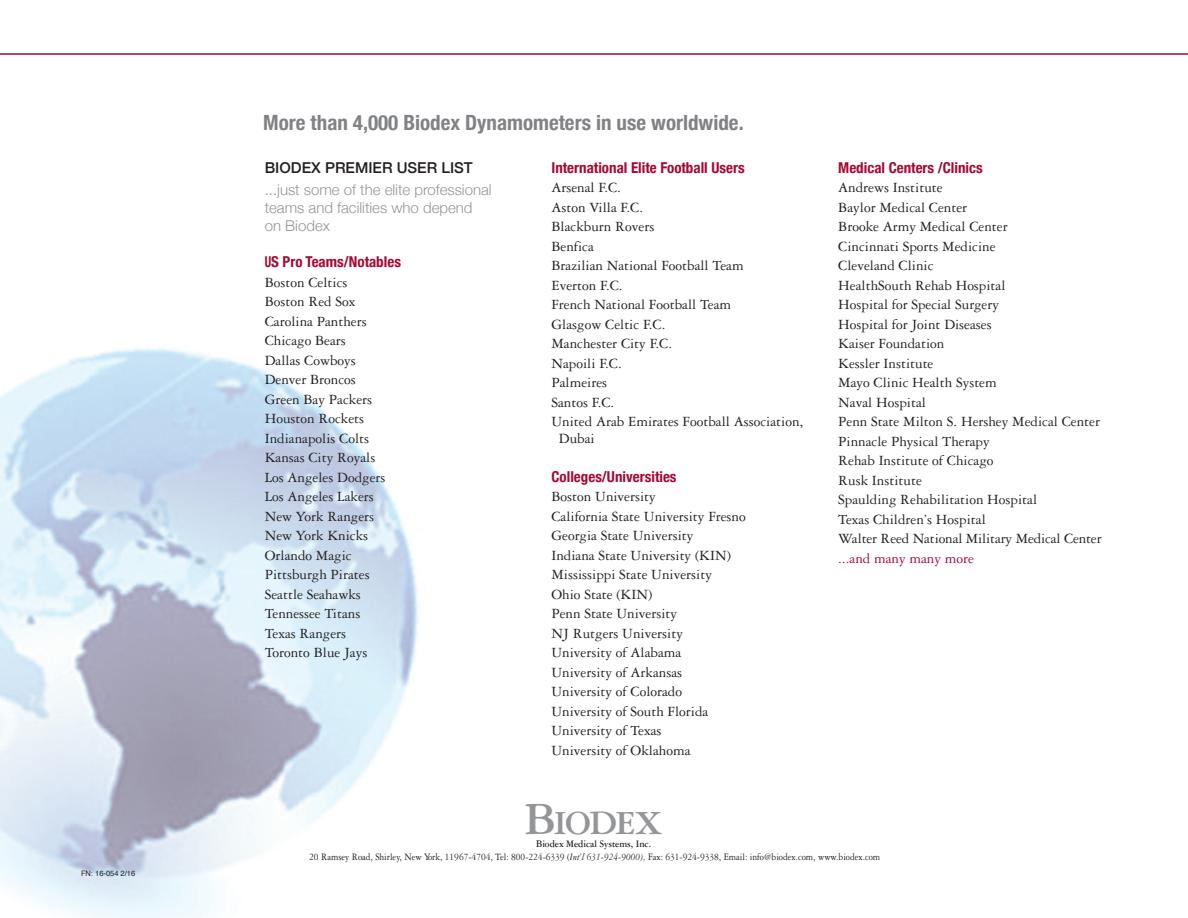
<style>
.page{position:relative;width:1188px;height:918px;background:#fff}
.page>*{position:absolute;margin:0;border:0;box-sizing:border-box;transform-origin:0 0}
.t1{font:700 48px "Garamond Three";color:#939598}
.t2{font:700 36px "Garamond Three";letter-spacing:-.05em;color:#939598}
.t3{font:700 condensed 21px "Helvetica Neue";color:#808285}
.t4{font:15px/19.5px "Garamond Three";color:#231f20}
.t5{font:700 condensed 15px "Helvetica Neue";color:#a30a34}
.t6{font:300 15px/18px "Helvetica Neue";color:#939598}
.t7{font:500 15px "Helvetica Neue";color:#231f20}
.t8{font:700 condensed 15px "Helvetica Neue";color:#a30a34;scale:.8 1}
.t9{font:15px "Garamond Three";color:#a30a34}
.t10{font:10.5px "Garamond Three";color:#231f20;scale:.9 1}
.t11{font:700 10.5px "Garamond Three";color:#231f20;scale:.9 1}
.t12{font:7.5px "Helvetica";color:#231f20}
.s1{font-style:italic}
</style>
<div class="page">
<hr style="left:0;top:53px;width:1188px;height:2px;background:#a30a34">
<img style="left:0;top:348px;width:418px;height:570px">
<p class="t12" style="left:81px;top:870px;width:56px">FN: 16-054 2/16</p>
<h3 class="t3" style="left:263px;top:110px;width:482px">more than 4,000 Biodex Dynamometers in use worldwide.</h3>
<p class="t7" style="left:265px;top:158px;width:210px">BIODEX PREMIER USER LIST</p>
<p class="t6" style="left:265px;top:181px;width:228px">...just some of the elite professional teams and facilities who depend on Biodex</p>
<p class="t8" style="left:265px;top:253px;width:172px">US Pro Teams/Notables</p>
<p class="t4" style="left:265px;top:274px;width:122px">Boston Celtics<br>Boston Red Sox<br>Carolina Panthers<br>Chicago Bears<br>Dallas Cowboys<br>Denver Broncos<br>Green Bay Packers<br>Houston Rockets<br>Indianapolis Colts<br>Kansas City Royals<br>Los Angeles Dodgers<br>Los Angeles Lakers<br>New York Rangers<br>New York Knicks<br>Orlando Magic<br>Pittsburgh Pirates<br>Seattle Seahawks<br>Tennessee Titans<br>Texas Rangers<br>Toronto Blue Jays</p>
<p class="t5" style="left:551px;top:158px;width:195px">International Elite Football Users</p>
<p class="t4" style="left:551px;top:179px;width:253px">Arsenal F.C.<br>Aston Villa F.C.<br>Blackburn Rovers<br>Benfica<br>Brazilian National Football Team<br>Everton F.C.<br>French National Football Team<br>Glasgow Celtic F.C.<br>Manchester City F.C.<br>Napoili F.C.<br>Palmeires<br>Santos F.C.<br>United Arab Emirates Football Association,</p>
<p class="t4" style="left:559px;top:430px;width:37px">Dubai</p>
<p class="t5" style="left:551px;top:467px;width:127px">Colleges/Universities</p>
<p class="t4" style="left:551px;top:488px;width:196px">Boston University<br>California State University Fresno<br>Georgia State University<br>Indiana State University (KIN)<br>Mississippi State University<br>Ohio State (KIN)<br>Penn State University<br>NJ Rutgers University<br>University of Alabama<br>University of Arkansas<br>University of Colorado<br>University of South Florida<br>University of Texas<br>University of Oklahoma</p>
<p class="t5" style="left:838px;top:158px;width:146px">medical Centers /Clinics</p>
<p class="t4" style="left:838px;top:179px;width:265px">Andrews Institute<br>Baylor Medical Center<br>Brooke Army Medical Center<br>Cincinnati Sports Medicine<br>Cleveland Clinic<br>HealthSouth Rehab Hospital<br>Hospital for Special Surgery<br>Hospital for Joint Diseases<br>Kaiser Foundation<br>Kessler Institute<br>Mayo Clinic Health System<br>Naval Hospital<br>Penn State Milton S. Hershey Medical Center<br>Pinnacle Physical Therapy<br>Rehab Institute of Chicago<br>Rusk Institute<br>Spaulding Rehabilitation Hospital<br>Texas Children’s Hospital<br>Walter Reed National Military Medical Center</p>
<p class="t9" style="left:838px;top:553px;width:137px">...and many many more</p>
<h1 class="t1" style="left:524px;top:803px;width:34px">B</h1>
<p class="t11" style="left:536px;top:840px;width:129px">Biodex Medical Systems, Inc.</p>
<h2 class="t2" style="left:554px;top:811px;width:111px">IODEX</h2>
<p class="t10" style="left:309px;top:853px;width:636px">20 Ramsey Road, Shirley, New York, 11967-4704, Tel: 800-224-6339 (<span class="s1">Int’l 631-924-9000),</span> Fax: 631-924-9338, Email: info@biodex.com, www.biodex.com</p>
</div>
